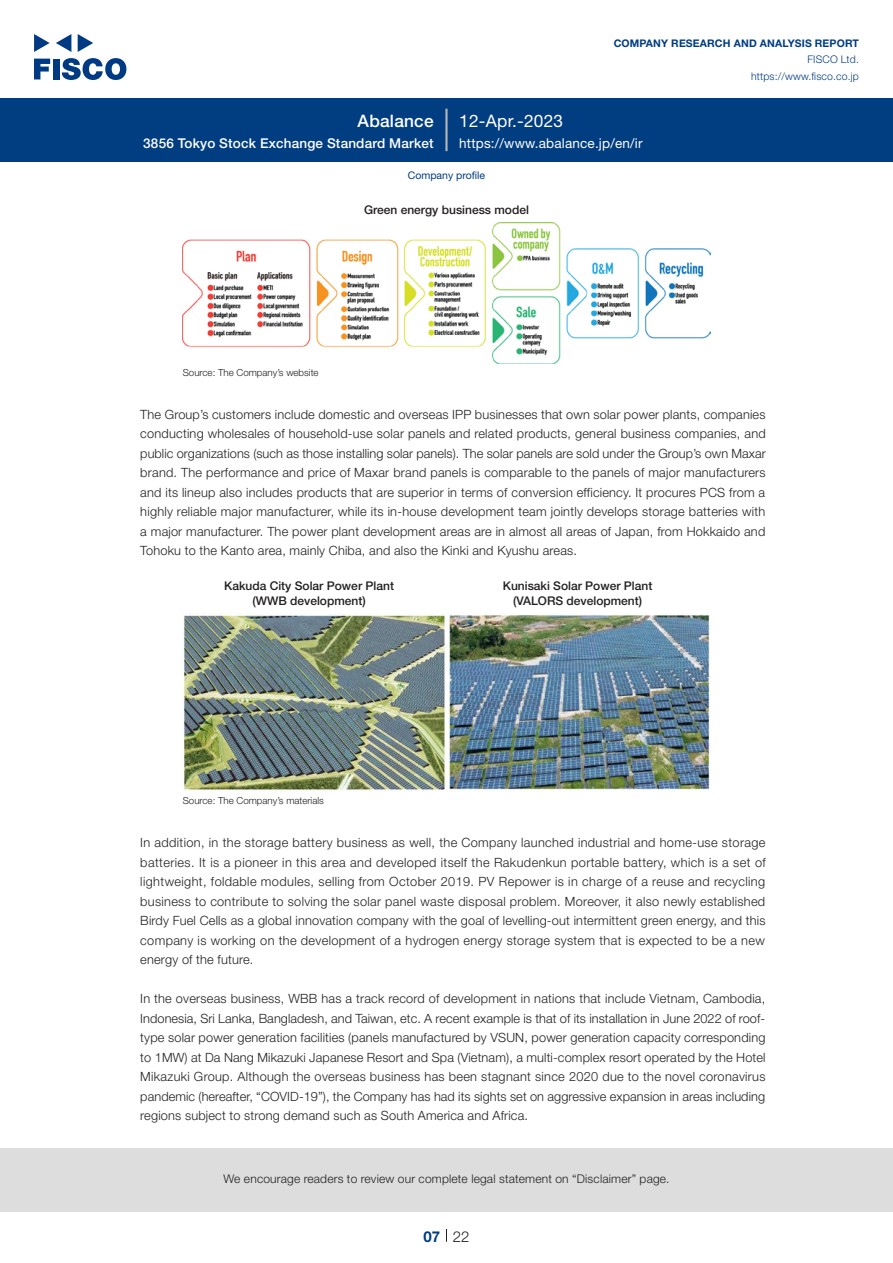
<style>
.page{position:relative;width:893px;height:1263px;background:#fff}
.page>*{position:absolute;margin:0;border:0;box-sizing:border-box;transform-origin:0 0}
.t1{font:17.25px "Helvetica Neue LT Std";letter-spacing:.015em;color:#fff}
.t2{font:500 17.25px "Helvetica Neue LT Std";letter-spacing:.015em;color:#fff}
.t3{font:300 15px "Helvetica Neue LT Std";color:#231f20}
.t4{font:700 15px "Helvetica Neue LT Std";color:#003d81}
.t5{font:500 13.5px "Helvetica Neue LT Std";letter-spacing:.015em;color:#fff}
.t6{font:13.5px "Helvetica Neue LT Std";letter-spacing:.015em;color:#fff}
.t7{font:300 12.75px/19.5px "Helvetica Neue LT Std";letter-spacing:.015em;color:#231f20;text-align:justify}
.t8{font:500 12px "Helvetica Neue LT Std";color:#231f20}
.t9{font:300 12px "Helvetica Neue LT Std";letter-spacing:.015em;color:#231f20}
.t10{font:700 10.5px "Helvetica Neue LT Std";letter-spacing:.015em;color:#003d81}
.t11{font:300 10.5px/16.5px "Helvetica Neue LT Std";letter-spacing:.015em;color:#003d81;text-align:right}
.t12{font:10.5px "Helvetica Neue LT Std";color:#003d81}
.t13{font:300 9.75px "Helvetica Neue LT Std";color:#231f20}
</style>
<div class="page">
<div style="left:0;top:1148px;width:893px;height:64px;background:#ddd"></div>
<svg style="left:34px;top:59px;width:16px;height:20px"></svg>
<div style="left:53px;top:59px;width:6px;height:20px;background:#003a83"></div>
<svg style="left:62px;top:58px;width:64px;height:22px"></svg>
<svg style="left:34px;top:34px;width:16px;height:18px"></svg>
<svg style="left:78px;top:34px;width:15px;height:18px"></svg>
<svg style="left:56px;top:34px;width:15px;height:18px"></svg>
<div style="left:0;top:98px;width:893px;height:64px;background:#003d81"></div>
<hr style="left:445px;top:109px;width:3px;height:42px;background:#b5b5b6">
<svg style="left:446px;top:1229px;width:1px;height:13px"></svg>
<img style="left:183px;top:223px;width:527px;height:140px">
<img style="left:183px;top:613px;width:527px;height:178px">
<h1 class="t2" style="left:358px;top:110px;width:78px">Abalance</h1>
<p class="t5" style="left:143px;top:135px;width:292px">3856 Tokyo Stock Exchange Standard Market</p>
<h1 class="t1" style="left:459px;top:110px;width:105px">12-Apr.-2023</h1>
<p class="t10" style="left:614px;top:37px;width:247px">COMPANY RESEARCH AND ANALYSIS REPORT</p>
<p class="t11" style="left:751px;top:51px;width:109px">FISCO Ltd. https://www.fisco.co j p.</p>
<p class="t6" style="left:459px;top:135px;width:185px">https://www.abalance j p. /en i r/</p>
<p class="t12" style="left:408px;top:169px;width:79px">Company profile</p>
<p class="t8" style="left:364px;top:203px;width:166px">Green energy business model</p>
<p class="t13" style="left:183px;top:366px;width:137px">Source: The Company s’ website</p>
<p class="t7" style="left:140px;top:404px;width:627px">The Group s’ customers include domestic and overseas IPP businesses that own solar power plants, companies conducting wholesales of household-use solar panels and related products, general business companies, and public organizations (such as those installing solar panels .) The solar panels are sold under the Group s’ own Maxar brand. The performance and price of Maxar brand panels is comparable to the panels of major manufacturers and its lineup also includes products that are superior in terms of conversion efficiency It. procures PCS from a highly reliable major manufacturer, while its in-house development team jointly develops storage batteries with a major manufacturer. The power plant development areas are in almost all areas of Japan, from Hokkaido and Tohoku to the Kanto area, mainly Chiba, and also the Kinki and Kyushu areas.</p>
<p class="t8" style="left:503px;top:578px;width:151px">Kunisaki Solar Power Plant</p>
<p class="t8" style="left:224px;top:578px;width:171px">Kakuda City Solar Power Plant</p>
<p class="t8" style="left:252px;top:593px;width:115px">(WWB development)</p>
<p class="t8" style="left:513px;top:593px;width:131px">(VALORS development(</p>
<p class="t13" style="left:183px;top:794px;width:143px">Source: The Company s’ materials</p>
<p class="t7" style="left:140px;top:832px;width:627px">In addition in, the storage battery business as well, the Company launched industrial and home-use storage batteries isIt. a pioneer in this area and developed itself the Rakudenkun portable battery, which is a set of lightweight, foldable modules, selling from October 2019. PV Repower is in charge of a reuse and recycling business to contribute to solving the solar panel waste disposal problem. Moreover it, also newly established Birdy Fuel Cells as a global innovation company with the goal of levelling-out intermittent green energy, and this company is working on the development of a hydrogen energy storage system that is expected to be a new energy of the future.</p>
<p class="t7" style="left:140px;top:988px;width:626px">In the overseas business, WBB has a track record of development in nations that include Vietnam, Cambodia,</p>
<p class="t7" style="left:140px;top:1027px;width:627px">type solar power generation facilities (panels manufactured by VSUN, power generation capacity corresponding</p>
<p class="t7" style="left:140px;top:1008px;width:626px">Indonesia, Sri Lanka, Bangladesh, and Taiwan, etc A. recent example is that of its installation in June 2022 of roof-</p>
<p class="t7" style="left:140px;top:1047px;width:627px">to 1MW) at Da Nang Mikazuki Japanese Resort and Spa (Vietnam a,) multi-complex resort operated by the Hotel Mikazuki Group. Although the overseas business has been stagnant since 2020 due to the novel coronavirus pandemic (hereafter “, COVID-19”), the Company has had its sights set on aggressive expansion in areas including regions subject to strong demand such as South America and Africa.</p>
<p class="t9" style="left:223px;top:1171px;width:448px">We encourage readers to review our complete legal statement on “Disclaimer” page.</p>
<p class="t4" style="left:423px;top:1227px;width:18px">07</p>
<p class="t3" style="left:453px;top:1227px;width:18px">22</p>
</div>
